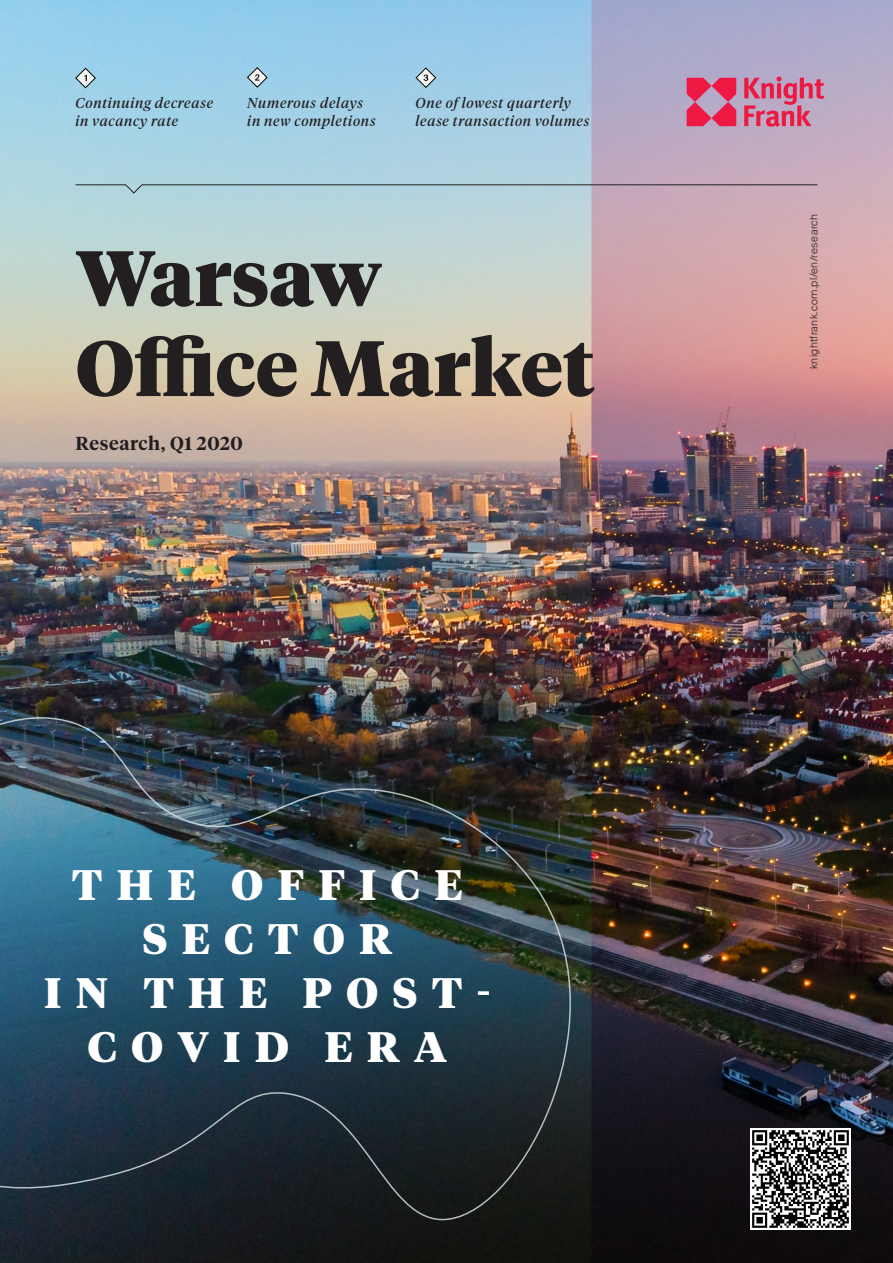
<style>
.page{position:relative;width:893px;height:1263px;background:#fff}
.page>*{position:absolute;margin:0;border:0;box-sizing:border-box;transform-origin:0 0}
._1{font:900 78px "Tiempos Headline";color:#231f20}
.t1{font:900 42.45px/54px "Tiempos Headline";letter-spacing:.335em;color:#fff;text-align:center}
.Date___Edition{font:600 18.75px "Tiempos Headline";letter-spacing:.03em;color:#231f20}
.Description{font:italic 14.25px/18px "Tiempos Headline";letter-spacing:.05em;color:#231f20}
.FURNITURE{font:300 10.5px "Suisse Intl";letter-spacing:.04em;color:#231f20}
</style>
<div class="page">
<img style="left:0;top:0;width:893px;height:1263px">
<svg style="left:75px;top:184px;width:743px;height:10px;background:#a9b6c1"></svg>
<svg style="left:687px;top:78px;width:49px;height:48px;background:#da496e"></svg>
<svg style="left:744px;top:77px;width:80px;height:50px;background:#cc7494"></svg>
<svg style="left:75px;top:68px;width:21px;height:20px"></svg>
<svg style="left:247px;top:67px;width:21px;height:21px"></svg>
<svg style="left:416px;top:67px;width:20px;height:21px"></svg>
<img style="left:750px;top:1129px;width:101px;height:100px">
<img style="left:0;top:698px;width:622px;height:524px">
<p class="Description" style="left:76px;top:93px;width:139px">Continuing decrease in vacancy rate</p>
<p class="Description" style="left:247px;top:93px;width:130px">Numerous delays in new completions</p>
<p class="Description" style="left:416px;top:93px;width:175px">One of lowest quarterly lease transaction volumes</p>
<p class="_1" style="left:76px;top:224px;width:308px">Warsaw</p>
<p class="_1" style="left:76px;top:314px;width:521px">Office Market</p>
<p class="Date___Edition" style="left:76px;top:430px;width:169px">Research, Q1 2020</p>
<p class="t1" style="left:44px;top:856px;width:447px">THE OFFICE<br>SECTOR<br>IN THE POST-<br>COVID ERA</p>
<p class="FURNITURE" style="left:808px;top:369px;width:157px;rotate:-90deg">knightfrank.com.pl/en/research</p>
</div>
